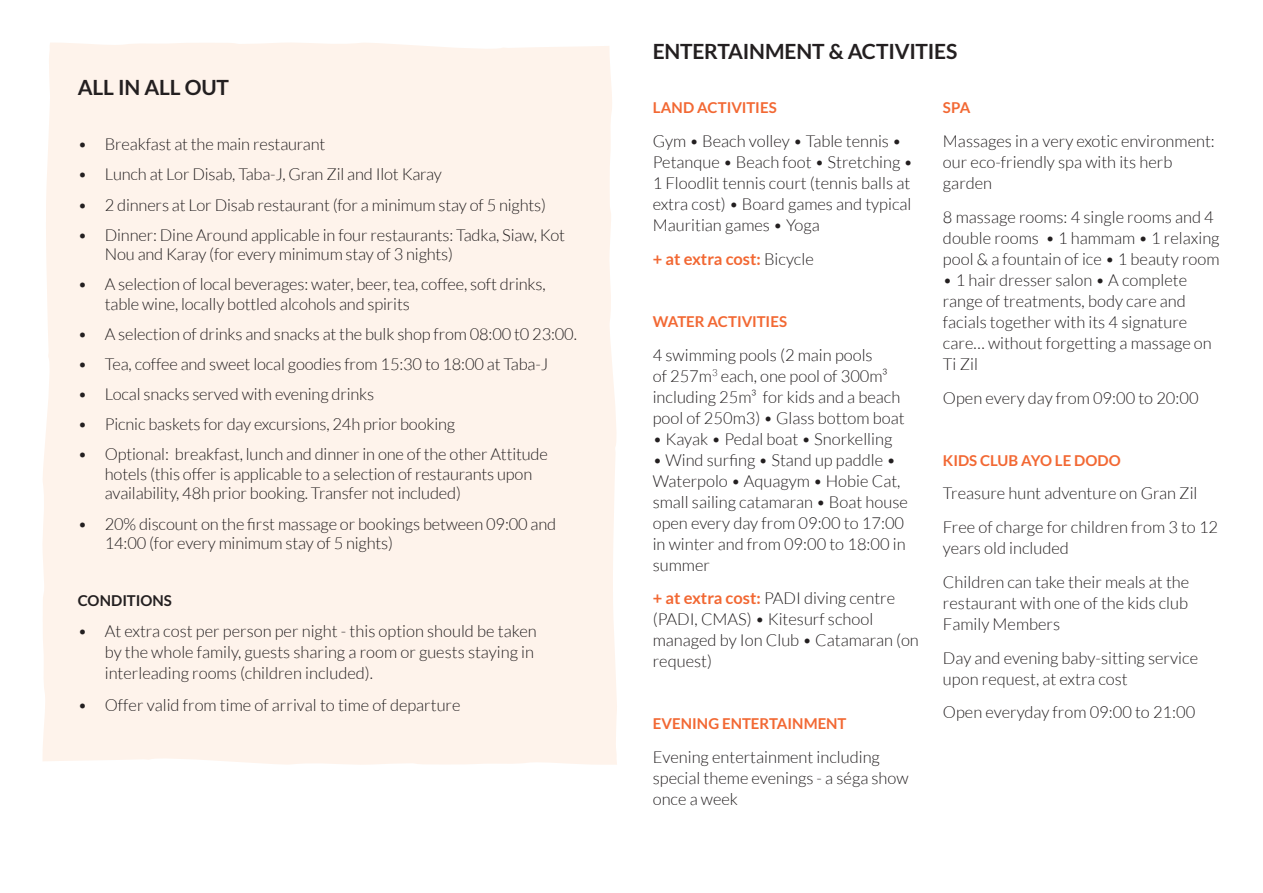
<style>
.page{position:relative;width:1263px;height:893px;background:#fff}
.page>*{position:absolute;margin:0;border:0;box-sizing:border-box;transform-origin:0 0}
.t1{font:700 21px "Lato";letter-spacing:-.01em;color:#231f20}
.t2{font:300 16.5px/21px "Lato";color:#231f20}
.t3{font:700 16.5px "Lato";color:#f26833}
.t4{font:700 15px "Lato";color:#f26833}
.t5{font:700 15px "Lato";color:#231f20}
.s1{font-weight:300;color:#231f20}
.s2{font-weight:700;color:#f26833}
</style>
<div class="page">
<div style="left:42px;top:42px;width:575px;height:723px;background:#fef3eb"></div>
<p class="t1" style="left:78px;top:75px;width:153px">ALL IN ALL OUT</p>
<p class="t2" style="left:78px;top:134px;width:249px">• Breakfast at the main restaurant</p>
<p class="t2" style="left:78px;top:164px;width:366px">• Lunch at Lor Disab, Taba-J, Gran Zil and Ilot Karay</p>
<p class="t2" style="left:78px;top:194px;width:470px">• 2 dinners at Lor Disab restaurant (for a minimum stay of 5 nights)</p>
<p class="t2" style="left:105px;top:225px;width:462px;line-height:19.5px;text-indent:-27px">• Dinner: Dine Around applicable in four restaurants: Tadka, Siaw, Kot<br>Nou and Karay (for every minimum stay of 3 nights)</p>
<p class="t2" style="left:105px;top:275px;width:442px;line-height:19.5px;text-indent:-27px">• A selection of local beverages: water, beer, tea, coffee, soft drinks, table wine, locally bottled alcohols and spirits</p>
<p class="t2" style="left:78px;top:324px;width:501px">• A selection of drinks and snacks at the bulk shop from 08:00 t0 23:00.</p>
<p class="t2" style="left:78px;top:354px;width:472px">• Tea, coffee and sweet local goodies from 15:30 to 18:00 at Taba-J</p>
<p class="t2" style="left:78px;top:384px;width:298px">• Local snacks served with evening drinks</p>
<p class="t2" style="left:78px;top:414px;width:379px">• Picnic baskets for day excursions, 24h prior booking</p>
<p class="t2" style="left:105px;top:445px;width:445px;line-height:19.5px;text-indent:-27px">• Optional: breakfast, lunch and dinner in one of the other Attitude hotels (this offer is applicable to a selection of restaurants upon availability, 48h prior booking. Transfer not included)</p>
<p class="t2" style="left:105px;top:514px;width:453px;line-height:19.5px;text-indent:-27px">• 20% discount on the first massage or bookings between 09:00 and<br>14:00 (for every minimum stay of 5 nights)</p>
<p class="t5" style="left:78px;top:591px;width:96px">CONDITIONS</p>
<p class="t2" style="left:105px;top:621px;width:433px;text-indent:-27px">• At extra cost per person per night - this option should be taken by the whole family, guests sharing a room or guests staying in interleading rooms (children included).</p>
<p class="t2" style="left:78px;top:694px;width:384px">• Offer valid from time of arrival to time of departure</p>
<p class="t1" style="left:653px;top:39px;width:306px">ENTERTAINMENT &amp; ACTIVITIES</p>
<p class="t4" style="left:653px;top:99px;width:126px">LAND ACTIVITIES</p>
<p class="t2" style="left:653px;top:131px;width:262px">Gym • Beach volley • Table tennis • Petanque • Beach foot • Stretching • 1 Floodlit tennis court (tennis balls at extra cost) • Board games and typical Mauritian games • Yoga</p>
<p class="t3" style="left:653px;top:249px;width:163px">+ at extra cost: <span class="s1">Bicycle</span></p>
<p class="t4" style="left:653px;top:313px;width:136px">WATER ACTIVITIES</p>
<p class="t2" style="left:653px;top:344px;width:253px">4 swimming pools (2 main pools<br>of 257m<sup>3</sup> each, one pool of 300m³ including 25m³ for kids and a beach pool of 250m3) • Glass bottom boat</p>
<p class="t2" style="left:653px;top:428px;width:241px">• Kayak • Pedal boat • Snorkelling</p>
<p class="t2" style="left:653px;top:449px;width:257px">• Wind surfing • Stand up paddle •<br>Waterpolo • Aquagym • Hobie Cat, small sailing catamaran • Boat house open every day from 09:00 to 17:00 in winter and from 09:00 to 18:00 in summer</p>
<p class="t2" style="left:653px;top:588px;width:268px"><span class="s2">+ at extra cost:</span> PADI diving centre (PADI, CMAS) • Kitesurf school managed by Ion Club • Catamaran (on request)</p>
<p class="t4" style="left:653px;top:715px;width:195px">EVENING ENTERTAINMENT</p>
<p class="t2" style="left:653px;top:747px;width:257px">Evening entertainment including special theme evenings - a séga show once a week</p>
<p class="t4" style="left:943px;top:99px;width:29px">SPA</p>
<p class="t2" style="left:943px;top:131px;width:273px">Massages in a very exotic environment: our eco-friendly spa with its herb garden</p>
<p class="t2" style="left:943px;top:206px;width:278px">8 massage rooms: 4 single rooms and 4 double rooms • 1 hammam • 1 relaxing pool &amp; a fountain of ice • 1 beauty room</p>
<p class="t2" style="left:943px;top:269px;width:270px">• 1 hair dresser salon • A complete range of treatments, body care and facials together with its 4 signature care… without forgetting a massage on<br>Ti Zil</p>
<p class="t2" style="left:943px;top:387px;width:257px">Open every day from 09:00 to 20:00</p>
<p class="t4" style="left:943px;top:451px;width:179px">KIDS CLUB AYO LE DODO</p>
<p class="t2" style="left:943px;top:477px;width:277px;line-height:33.8px">Treasure hunt adventure on Gran Zil<br>Free of charge for children from 3 to 12</p>
<p class="t2" style="left:943px;top:531px;width:248px;line-height:33.8px">years old included<br>Children can take their meals at the</p>
<p class="t2" style="left:943px;top:592px;width:247px">restaurant with one of the kids club<br>Family Members</p>
<p class="t2" style="left:943px;top:647px;width:257px">Day and evening baby-sitting service upon request, at extra cost</p>
<p class="t2" style="left:943px;top:702px;width:254px">Open everyday from 09:00 to 21:00</p>
</div>
